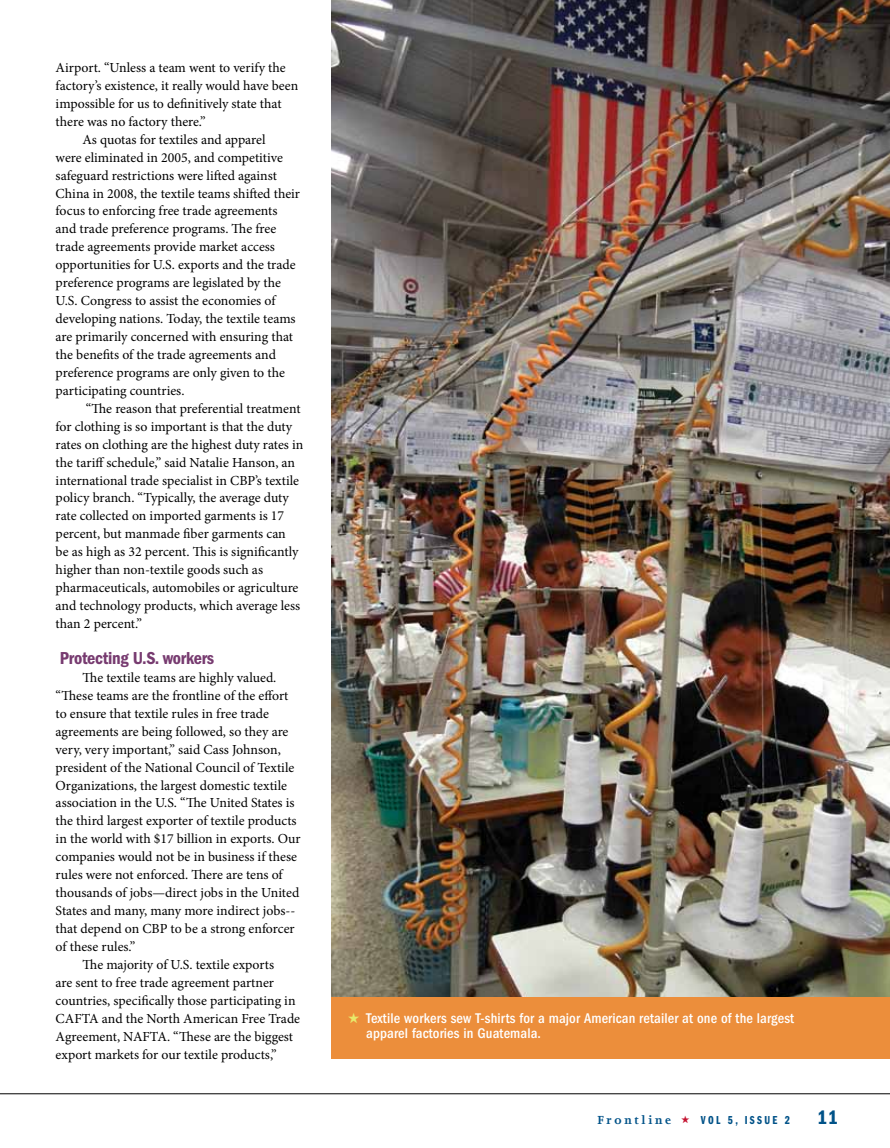
<style>
.page{position:relative;width:890px;height:1148px;background:#fff}
.page>*{position:absolute;margin:0;border:0;box-sizing:border-box;transform-origin:0 0}
.t1{font:20.1px "ITC Franklin Gothic Std Dm Cd";color:#005288}
.t2{font:18px "ITC Franklin Gothic Std Dm Cd";letter-spacing:-.015em;color:#773b70}
.t3{font:500 condensed 14.55px/15.1px "ITC Franklin Gothic Std";letter-spacing:.01em;color:#fff}
.t4{font:13.8px "Minion Pro";color:#000}
.t5{font:12px "ITC Franklin Gothic Std Dm Cp";letter-spacing:.2em;color:#005288}
.s1{color:#e7e86a}
.s2{font-family:"Joanna";font-weight:700;font-size:13.5px}
.s3{color:#c41230}
</style>
<div class="page">
<hr style="left:0;top:1093px;width:889px;height:1px;background:#000">
<img style="left:331px;top:0;width:558px;height:997px">
<div style="left:331px;top:997px;width:558px;height:61px;background:#ec8e3b"></div>
<p class="t4" style="left:56px;top:58px;width:231px">Airport. “Unless a team went to verify the</p>
<p class="t4" style="left:56px;top:76px;width:244px">factory’s existence, it really would have been</p>
<p class="t4" style="left:56px;top:94px;width:227px">impossible for us to definitively state that</p>
<p class="t4" style="left:56px;top:112px;width:152px">there was no factory there.”</p>
<p class="t4" style="left:83px;top:130px;width:184px">As quotas for textiles and apparel</p>
<p class="t4" style="left:56px;top:148px;width:229px">were eliminated in 2005, and competitive</p>
<p class="t4" style="left:56px;top:166px;width:223px">safeguard restrictions were lifted against</p>
<p class="t4" style="left:56px;top:184px;width:246px">China in 2008, the textile teams shifted their</p>
<p class="t4" style="left:56px;top:202px;width:223px">focus to enforcing free trade agreements</p>
<p class="t4" style="left:56px;top:220px;width:222px">and trade preference programs. The free</p>
<p class="t4" style="left:56px;top:238px;width:221px">trade agreements provide market access</p>
<p class="t4" style="left:56px;top:255px;width:241px">opportunities for U.S. exports and the trade</p>
<p class="t4" style="left:56px;top:273px;width:227px">preference programs are legislated by the</p>
<p class="t4" style="left:56px;top:291px;width:221px">U.S. Congress to assist the economies of</p>
<p class="t4" style="left:56px;top:309px;width:241px">developing nations. Today, the textile teams</p>
<p class="t4" style="left:56px;top:327px;width:239px">are primarily concerned with ensuring that</p>
<p class="t4" style="left:56px;top:345px;width:222px">the benefits of the trade agreements and</p>
<p class="t4" style="left:56px;top:363px;width:231px">preference programs are only given to the</p>
<p class="t4" style="left:56px;top:381px;width:130px">participating countries.</p>
<p class="t4" style="left:86px;top:399px;width:216px">“The reason that preferential treatment</p>
<p class="t4" style="left:56px;top:417px;width:238px">for clothing is so important is that the duty</p>
<p class="t4" style="left:56px;top:435px;width:249px">rates on clothing are the highest duty rates in</p>
<p class="t4" style="left:56px;top:453px;width:241px">the tariff schedule,” said Natalie Hanson, an</p>
<p class="t4" style="left:56px;top:471px;width:245px">international trade specialist in CBP’s textile</p>
<p class="t4" style="left:56px;top:489px;width:235px">policy branch. “Typically, the average duty</p>
<p class="t4" style="left:56px;top:506px;width:230px">rate collected on imported garments is 17</p>
<p class="t4" style="left:56px;top:524px;width:232px">percent, but manmade fiber garments can</p>
<p class="t4" style="left:56px;top:542px;width:244px">be as high as 32 percent. This is significantly</p>
<p class="t4" style="left:56px;top:560px;width:209px">higher than non-textile goods such as</p>
<p class="t4" style="left:56px;top:578px;width:244px">pharmaceuticals, automobiles or agriculture</p>
<p class="t4" style="left:56px;top:596px;width:246px">and technology products, which average less</p>
<p class="t4" style="left:56px;top:614px;width:88px">than 2 percent.”</p>
<h2 class="t2" style="left:60px;top:647px;width:156px">Protecting U.S. workers</h2>
<p class="t4" style="left:83px;top:668px;width:195px">The textile teams are highly valued.</p>
<p class="t4" style="left:56px;top:686px;width:234px">“These teams are the frontline of the effort</p>
<p class="t4" style="left:56px;top:704px;width:215px">to ensure that textile rules in free trade</p>
<p class="t4" style="left:56px;top:722px;width:234px">agreements are being followed, so they are</p>
<p class="t4" style="left:56px;top:740px;width:227px">very, very important,” said Cass Johnson,</p>
<p class="t4" style="left:56px;top:758px;width:240px">president of the National Council of Textile</p>
<p class="t4" style="left:56px;top:776px;width:233px">Organizations, the largest domestic textile</p>
<p class="t4" style="left:56px;top:793px;width:240px">association in the U.S. “The United States is</p>
<p class="t4" style="left:56px;top:811px;width:242px">the third largest exporter of textile products</p>
<p class="t4" style="left:56px;top:829px;width:246px">in the world with $17 billion in exports. Our</p>
<p class="t4" style="left:56px;top:847px;width:243px">companies would not be in business if these</p>
<p class="t4" style="left:56px;top:865px;width:228px">rules were not enforced. There are tens of</p>
<p class="t4" style="left:56px;top:883px;width:245px">thousands of jobs—direct jobs in the United</p>
<p class="t4" style="left:56px;top:901px;width:241px">States and many, many more indirect jobs--</p>
<p class="t4" style="left:56px;top:919px;width:240px">that depend on CBP to be a strong enforcer</p>
<p class="t4" style="left:56px;top:937px;width:81px">of these rules.”</p>
<p class="t4" style="left:83px;top:955px;width:193px">The majority of U.S. textile exports</p>
<p class="t4" style="left:56px;top:973px;width:220px">are sent to free trade agreement partner</p>
<p class="t4" style="left:56px;top:991px;width:241px">countries, specifically those participating in</p>
<p class="t4" style="left:56px;top:1009px;width:246px">CAFTA and the North American Free Trade</p>
<p class="t4" style="left:56px;top:1027px;width:239px">Agreement, NAFTA. “These are the biggest</p>
<p class="t4" style="left:56px;top:1044px;width:223px">export markets for our textile products,”</p>
<p class="t3" style="left:366px;top:1010px;width:429px;text-indent:-19px"><span class="s1">★</span> Textile workers sew T-shirts for a major American retailer at one of the largest apparel factories in Guatemala.</p>
<p class="t5" style="left:597px;top:1113px;width:194px"><span class="s2">Frontline</span> <span class="s3">★</span> VOL 5, ISSUE 2</p>
<h1 class="t1" style="left:817px;top:1105px;width:23px">11</h1>
</div>
